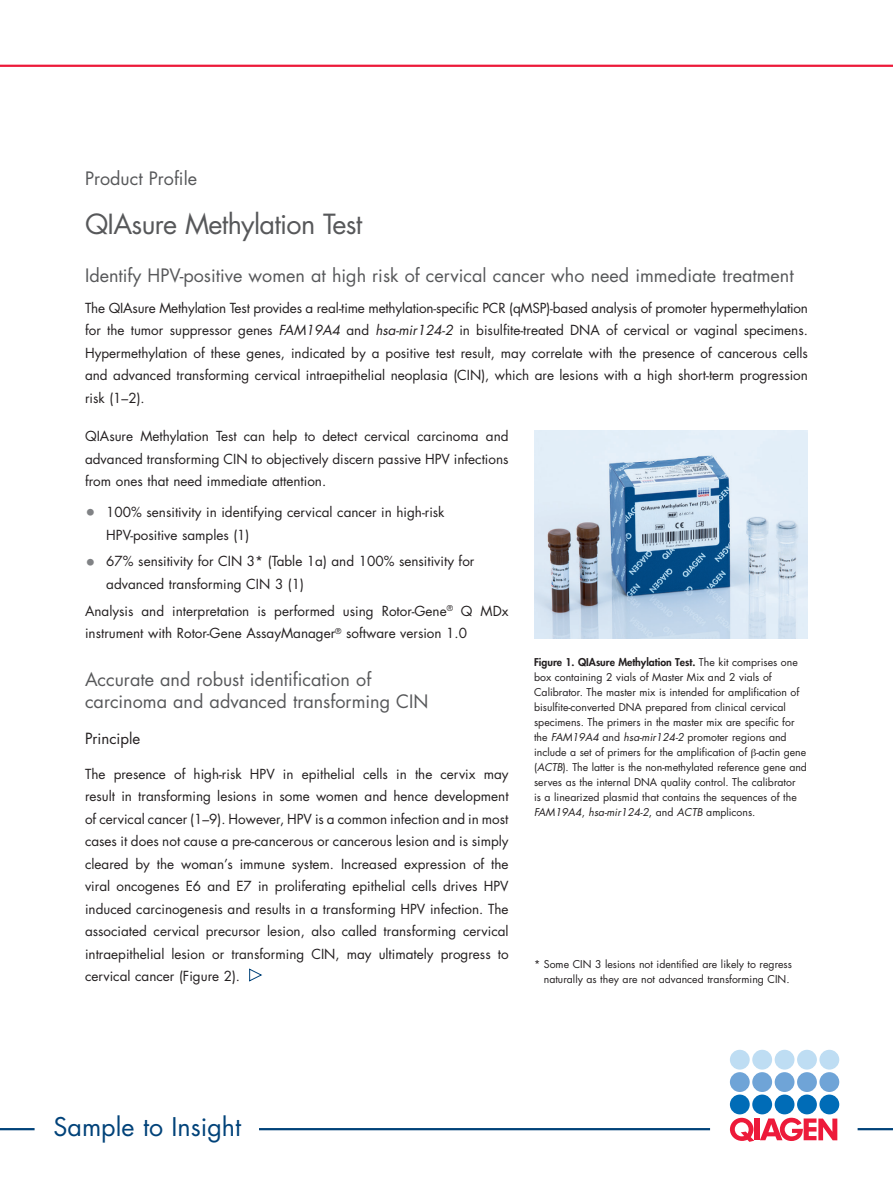
<style>
.page{position:relative;width:893px;height:1191px;background:#fff}
.page>*{position:absolute;margin:0;border:0;box-sizing:border-box;transform-origin:0 0}
.t1{font:27px "Futura Std";letter-spacing:-.025em;color:#57585a}
.t2{font:25.05px "Futura Std";color:#004279}
.t3{font:18px/22.5px "Futura Std";color:#57585a}
.t4{font:15px "Futura Std";color:#231f20}
.t5{font:13.5px/22.5px "Futura Std";color:#231f20;text-align:justify}
.t6{font:10.5px/15px "Futura Std";color:#231f20}
.s1{font-style:italic}
.s2{font-size:18px;color:#808285}
.s3{font-weight:800}
</style>
<div class="page">
<hr style="left:0;top:65px;width:893px;height:2px;background:#ed1a3a">
<hr style="left:0;top:1128px;width:35px;height:2px;background:#004279">
<hr style="left:259px;top:1128px;width:451px;height:2px;background:#004279">
<div style="left:730px;top:1094px;width:20px;height:20px;background:#006cb7;border-radius:50%"></div>
<div style="left:752px;top:1094px;width:20px;height:20px;background:#006cb7;border-radius:50%"></div>
<div style="left:775px;top:1094px;width:19px;height:20px;background:#006cb7;border-radius:50%"></div>
<div style="left:797px;top:1094px;width:20px;height:20px;background:#006cb7;border-radius:50%"></div>
<div style="left:819px;top:1094px;width:20px;height:20px;background:#006cb7;border-radius:50%"></div>
<div style="left:730px;top:1072px;width:20px;height:20px;background:#6fa4d7;border-radius:50%"></div>
<div style="left:752px;top:1072px;width:20px;height:20px;background:#6fa4d7;border-radius:50%"></div>
<div style="left:775px;top:1072px;width:19px;height:20px;background:#6fa4d7;border-radius:50%"></div>
<div style="left:797px;top:1072px;width:20px;height:20px;background:#6fa4d7;border-radius:50%"></div>
<div style="left:819px;top:1072px;width:20px;height:20px;background:#6fa4d7;border-radius:50%"></div>
<div style="left:730px;top:1049px;width:20px;height:20px;background:#beddf3;border-radius:50%"></div>
<div style="left:752px;top:1049px;width:20px;height:20px;background:#beddf3;border-radius:50%"></div>
<div style="left:775px;top:1049px;width:19px;height:20px;background:#beddf3;border-radius:50%"></div>
<div style="left:797px;top:1049px;width:20px;height:20px;background:#beddf3;border-radius:50%"></div>
<div style="left:819px;top:1049px;width:20px;height:20px;background:#beddf3;border-radius:50%"></div>
<svg style="left:730px;top:1117px;width:24px;height:24px"></svg>
<div style="left:755px;top:1118px;width:5px;height:22px;background:#ed1a3a"></div>
<svg style="left:760px;top:1117px;width:77px;height:24px"></svg>
<hr style="left:858px;top:1128px;width:35px;height:2px;background:#004279">
<svg style="left:249px;top:968px;width:13px;height:14px"></svg>
<img style="left:534px;top:430px;width:274px;height:208px">
<h3 class="t3" style="left:85px;top:167px;width:114px">Product Profile</h3>
<h1 class="t1" style="left:85px;top:207px;width:279px">QIAsure Methylation Test</h1>
<h3 class="t3" style="left:85px;top:264px;width:710px">Identify HPV-positive women at high risk of cervical cancer who need immediate treatment</h3>
<p class="t5" style="left:85px;top:297px;width:724px">The QIAsure Methylation Test provides a real-time methylation-specific PCR (qMSP)-based analysis of promoter hypermethylation for the tumor suppressor genes <span class="s1">FAM19A4</span> and <span class="s1">hsa-mir124-2</span> in bisulfite-treated DNA of cervical or vaginal specimens.<br>Hypermethylation of these genes, indicated by a positive test result, may correlate with the presence of cancerous cells and advanced transforming cervical intraepithelial neoplasia (CIN), which are lesions with a high short-term progression risk (1–2).</p>
<p class="t5" style="left:85px;top:425px;width:425px">QIAsure Methylation Test can help to detect cervical carcinoma and advanced transforming CIN to objectively discern passive HPV infections from ones that need immediate attention.</p>
<p class="t5" style="left:106px;top:501px;width:340px;text-indent:-21px"><span class="s2">•</span> 100% sensitivity in identifying cervical cancer in high-risk<br>HPV-positive samples (1)</p>
<p class="t5" style="left:106px;top:550px;width:370px;text-indent:-21px"><span class="s2">•</span> 67% sensitivity for CIN 3* (Table 1a) and 100% sensitivity for advanced transforming CIN 3 (1)</p>
<p class="t5" style="left:85px;top:599px;width:425px">Analysis and interpretation is performed using Rotor-Gene<sup>®</sup> Q MDx instrument with Rotor-Gene AssayManager<sup>®</sup> software version 1.0</p>
<h3 class="t3" style="left:85px;top:668px;width:345px">Accurate and robust identification of carcinoma and advanced transforming CIN</h3>
<p class="t4" style="left:85px;top:728px;width:57px">Principle</p>
<p class="t5" style="left:85px;top:762px;width:425px">The presence of high-risk HPV in epithelial cells in the cervix may result in transforming lesions in some women and hence development of cervical cancer (1–9). However, HPV is a common infection and in most cases it does not cause a pre-cancerous or cancerous lesion and is simply cleared by the woman’s immune system. Increased expression of the viral oncogenes E6 and E7 in proliferating epithelial cells drives HPV induced carcinogenesis and results in a transforming HPV infection. The associated cervical precursor lesion, also called transforming cervical intraepithelial lesion or transforming CIN, may ultimately progress to cervical cancer (Figure 2).</p>
<p class="t6" style="left:534px;top:655px;width:274px"><span class="s3">Figure 1. QIAsure Methylation Test.</span> The kit comprises one box containing 2 vials of Master Mix and 2 vials of Calibrator. The master mix is intended for amplification of bisulfite-converted DNA prepared from clinical cervical specimens. The primers in the master mix are specific for the <span class="s1">FAM19A4</span> and <span class="s1">hsa-mir124-2</span> promoter regions and include a set of primers for the amplification of -actin gene (<span class="s1">ACTB</span>). The latter is the non-methylated reference gene and serves as the internal DNA quality control. The calibrator<br>is a linearized plasmid that contains the sequences of the <span class="s1">FAM19A4</span>, <span class="s1">hsa-mir124-2</span>, and <span class="s1">ACTB</span> amplicons.</p>
<p class="t6" style="left:534px;top:956px;width:259px;text-align:right">* Some CIN 3 lesions not identified are likely to regress naturally as they are not advanced transforming CIN.</p>
<h2 class="t2" style="left:54px;top:1110px;width:189px">Sample to Insight</h2>
</div>
